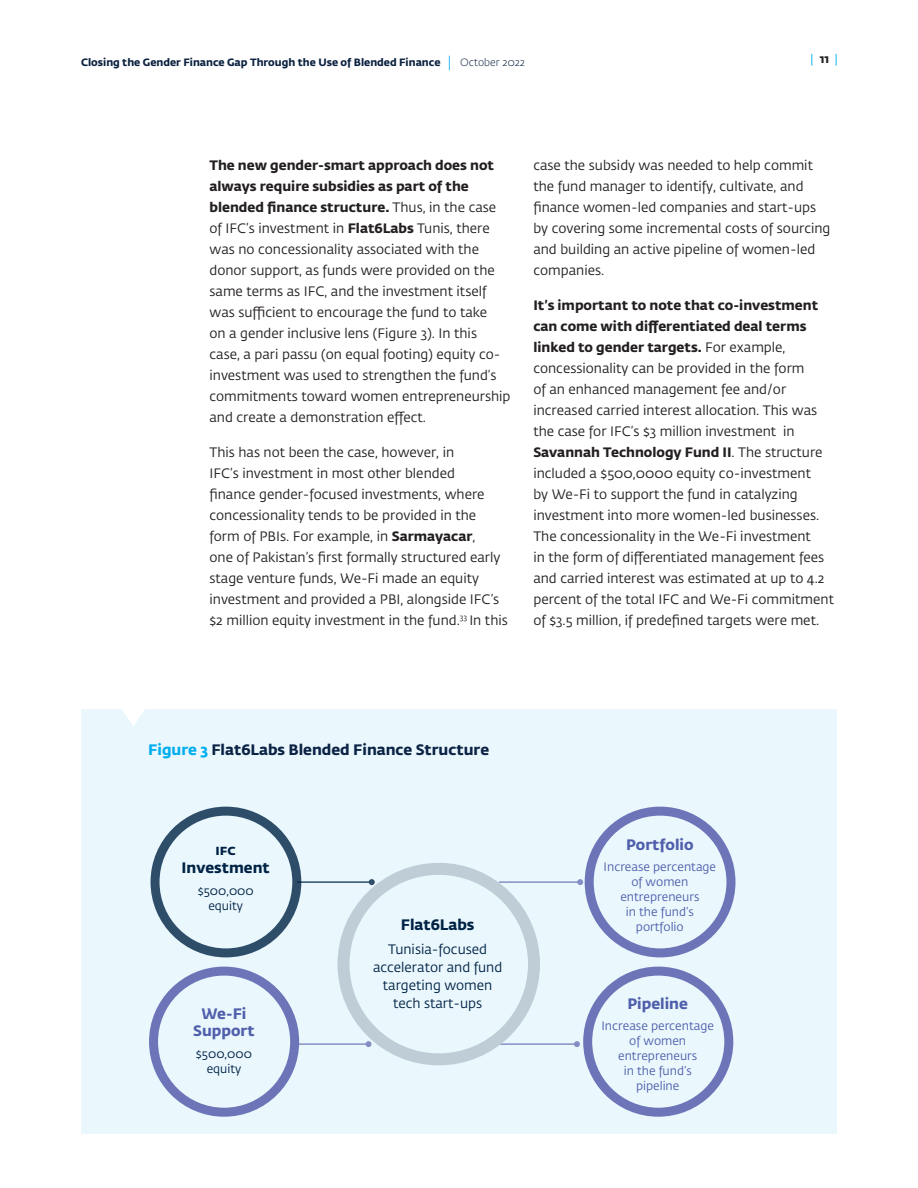
<style>
.page{position:relative;width:918px;height:1188px;background:#fff}
.page>*{position:absolute;margin:0;border:0;box-sizing:border-box;transform-origin:0 0}
.t1{font:700 15px "Fedra Sans Std";color:#0b2344}
.graph_heading{font:700 15px/16.5px "Fedra Sans Std";color:#4f5fab;text-align:center}
.graph_heading-2{font:700 15px/18px "Fedra Sans Std";color:#002345;text-align:center}
.t2{font:13.5px/21px "Fedra Sans Std";color:#231f20}
.graph_text{font:13.5px "Fedra Sans Std";color:#002345}
.graph_text-2{font:12px/15px "Fedra Sans Std";color:#4f5fab;text-align:center}
.graph_text-3{font:12px/15px "Fedra Sans Std";color:#002345;text-align:center}
.t3{font:12px "Fedra Sans Std";color:#00aeef}
.t4{font:700 10.5px "Fedra Sans Std";color:#0a213f}
.s1{font-weight:300;font-size:15px;color:#00aeef}
.s2{font-weight:300}
.s3{font-weight:700;color:#231f20}
.s4{font-weight:700}
.s5{color:#00aeef}
</style>
<div class="page">
<div style="left:81px;top:710px;width:756px;height:424px;background:#eaf7fd"></div>
<svg style="left:121px;top:709px;width:25px;height:17px"></svg>
<hr style="left:295px;top:1043px;width:74px;height:2px;background:#6d75b8">
<svg style="left:366px;top:1041px;width:6px;height:6px"></svg>
<hr style="left:500px;top:1043px;width:77px;height:2px;background:#6d75b8">
<svg style="left:574px;top:1041px;width:6px;height:6px"></svg>
<hr style="left:297px;top:881px;width:75px;height:2px;background:#002345">
<svg style="left:369px;top:879px;width:6px;height:6px"></svg>
<hr style="left:499px;top:881px;width:81px;height:2px;background:#6d75b8">
<svg style="left:577px;top:879px;width:6px;height:6px"></svg>
<div style="left:151px;top:807px;width:150px;height:150px;border:9px solid #002345;border-radius:50%"></div>
<div style="left:585px;top:807px;width:150px;height:150px;border:9px solid #6d75b8;border-radius:50%"></div>
<div style="left:149px;top:967px;width:150px;height:150px;border:9px solid #6d75b8;border-radius:50%"></div>
<div style="left:583px;top:967px;width:150px;height:150px;border:9px solid #6d75b8;border-radius:50%"></div>
<div style="left:338px;top:863px;width:202px;height:202px;border:12px solid #bfcdd6;border-radius:50%"></div>
<p class="t4" style="left:81px;top:55px;width:445px">Closing the Gender Finance Gap Through the Use of Blended Finance <span class="s1">|</span> <span class="s2">October 2022</span></p>
<p class="t3" style="left:811px;top:52px;width:29px">| <span class="s3">11</span> |</p>
<p class="t2" style="left:210px;top:155px;width:303px"><span class="s4">The new gender-smart approach does not always require subsidies as part of the blended finance structure.</span> Thus, in the case of IFC’s investment in <span class="s4">Flat6Labs</span> Tunis, there was no concessionality associated with the donor support, as funds were provided on the same terms as IFC, and the investment itself was sufficient to encourage the fund to take<br>on a gender inclusive lens (Figure 3). In this case, a pari passu (on equal footing) equity co&shy;investment was used to strengthen the fund’s commitments toward women entrepreneurship and create a demonstration effect.</p>
<p class="t2" style="left:210px;top:442px;width:300px">This has not been the case, however, in<br>IFC’s investment in most other blended<br>finance gender-focused investments, where concessionality tends to be provided in the form of PBIs. For example, in <span class="s4">Sarmayacar</span>,<br>one of Pakistan’s first formally structured early stage venture funds, We-Fi made an equity investment and provided a PBI, alongside IFC’s $2 million equity investment in the fund.<sup>33</sup> In this</p>
<p class="t2" style="left:533px;top:155px;width:298px">case the subsidy was needed to help commit the fund manager to identify, cultivate, and finance women-led companies and start-ups by covering some incremental costs of sourcing and building an active pipeline of women-led companies.</p>
<p class="t2" style="left:533px;top:295px;width:302px"><span class="s4">It’s important to note that co-investment can come with differentiated deal terms linked to gender targets.</span> For example, concessionality can be provided in the form<br>of an enhanced management fee and/or increased carried interest allocation. This was the case for IFC’s $3 million investment in <span class="s4">Savannah Technology Fund II</span>. The structure included a $500,0000 equity co-investment<br>by We-Fi to support the fund in catalyzing investment into more women-led businesses.<br>The concessionality in the We-Fi investment<br>in the form of differentiated management fees and carried interest was estimated at up to 4.2 percent of the total IFC and We-Fi commitment of $3.5 million, if predefined targets were met.</p>
<p class="t1" style="left:148px;top:740px;width:342px"><span class="s5">Figure 3</span> Flat6Labs Blended Finance Structure</p>
<p class="graph_heading-2" style="left:182px;top:841px;width:90px">IFC<br>Investment</p>
<p class="graph_text-3" style="left:198px;top:883px;width:58px">$500,000 equity</p>
<p class="graph_heading" style="left:193px;top:1006px;width:63px">We-Fi<br>Support</p>
<p class="graph_text-3" style="left:196px;top:1046px;width:58px">$500,000 equity</p>
<p class="graph_heading-2" style="left:401px;top:915px;width:75px">Flat6Labs</p>
<p class="graph_text" style="left:388px;top:942px;width:100px">Tunisia-focused</p>
<p class="graph_text" style="left:373px;top:960px;width:131px">accelerator and fund</p>
<p class="graph_text" style="left:383px;top:978px;width:111px">targeting women</p>
<p class="graph_text" style="left:393px;top:996px;width:91px">tech start-ups</p>
<p class="graph_heading" style="left:626px;top:836px;width:69px">Portfolio</p>
<p class="graph_text-2" style="left:604px;top:860px;width:114px">Increase percentage of women entrepreneurs<br>in the fund’s portfolio</p>
<p class="graph_heading" style="left:628px;top:995px;width:62px">Pipeline</p>
<p class="graph_text-2" style="left:601px;top:1019px;width:114px">Increase percentage of women entrepreneurs</p>
<p class="graph_text-2" style="left:624px;top:1064px;width:70px">in the fund’s</p>
<p class="graph_text-2" style="left:636px;top:1079px;width:45px">pipeline</p>
</div>
